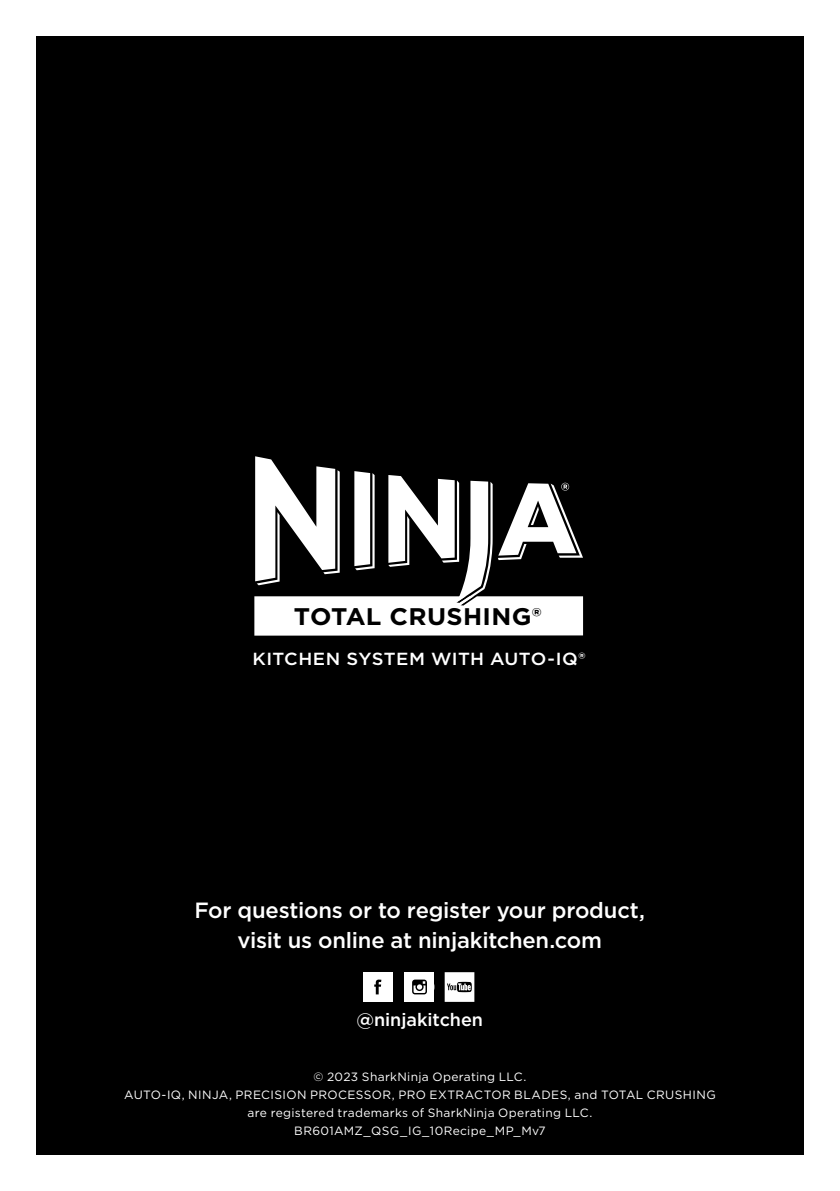
<style>
.page{position:relative;width:840px;height:1191px;background:#fff}
.page>*{position:absolute;margin:0;border:0;box-sizing:border-box;transform-origin:0 0}
.t1{font:700 24px "Gotham";letter-spacing:.015em;color:#000;scale:1.05 1}
.t2{font:500 22px/30px "Gotham";letter-spacing:-.01em;color:#fff;text-align:center}
.t3{font:500 18px "Gotham";letter-spacing:-.005em;color:#fff}
.t4{font:500 17.6px "Gotham";letter-spacing:.02em;color:#fff;scale:1.05 1}
.t5{font:12px/18px "Gotham";letter-spacing:.03em;color:#fff;text-align:center}
</style>
<div class="page">
<div style="left:36px;top:36px;width:767px;height:1119px;background:#000"></div>
<div style="left:404px;top:972px;width:30px;height:29px;background:#fff"></div>
<svg style="left:412px;top:979px;width:15px;height:15px"></svg>
<div style="left:363px;top:972px;width:29px;height:29px;background:#fff"></div>
<svg style="left:374px;top:979px;width:7px;height:15px"></svg>
<svg style="left:444px;top:972px;width:30px;height:30px"></svg>
<svg style="left:254px;top:456px;width:328px;height:179px"></svg>
<h1 class="t1" style="left:294px;top:601px;width:237px">TOTAL CRUSHING®</h1>
<h3 class="t4" style="left:252px;top:647px;width:318px">KITCHEN SYSTEM WITH AUTO-IQ®</h3>
<h2 class="t2" style="left:194px;top:895px;width:452px">For questions or to register your product, visit us online at ninjakitchen.com</h2>
<h3 class="t3" style="left:356px;top:1008px;width:128px">@ninjakitchen</h3>
<p class="t5" style="left:124px;top:1067px;width:592px">© 2023 SharkNinja Operating LLC.<br>AUTO-IQ, NINJA, PRECISION PROCESSOR, PRO EXTRACTOR BLADES, and TOTAL CRUSHING are registered trademarks of SharkNinja Operating LLC.<br>BR601AMZ_QSG_IG_10Recipe_MP_Mv7</p>
</div>
